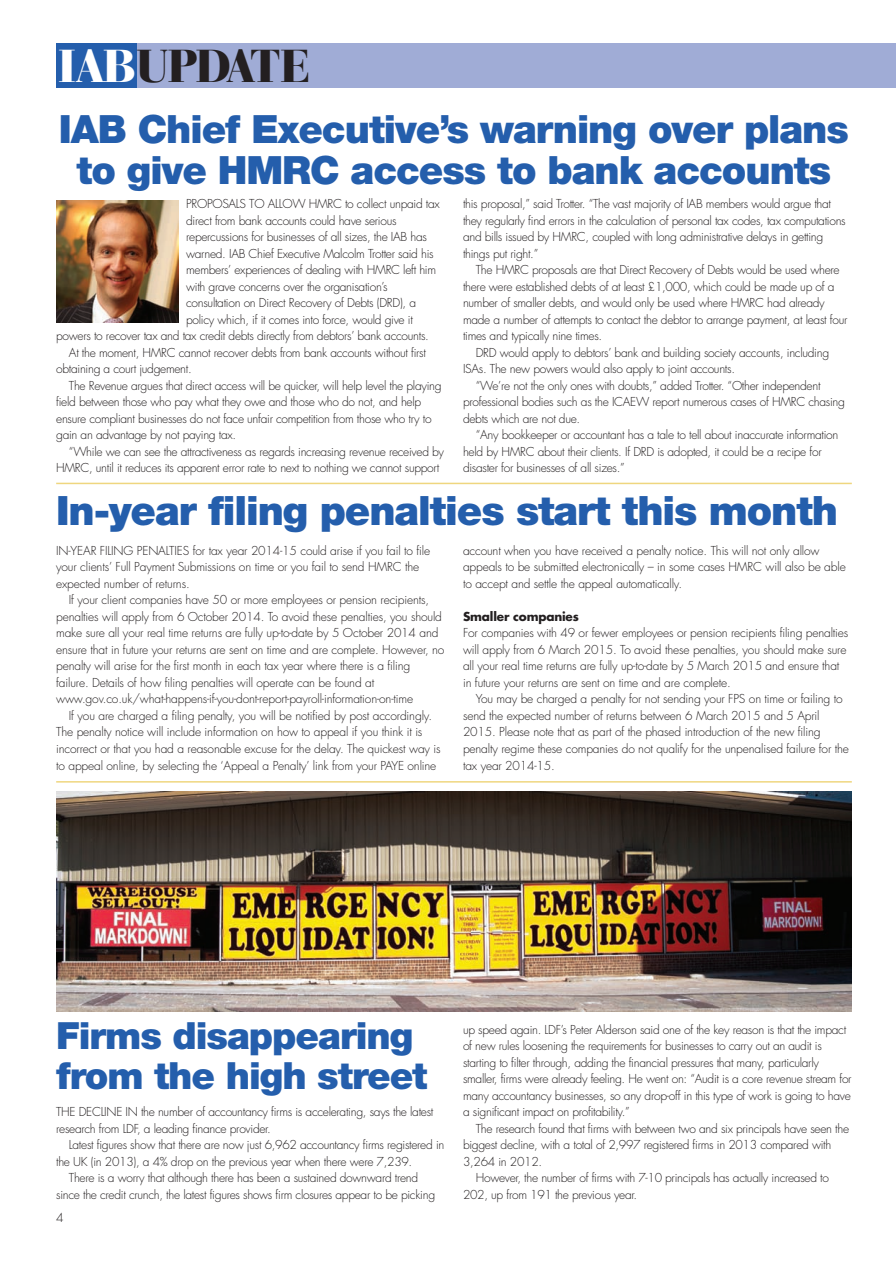
<style>
.page{position:relative;width:896px;height:1263px;background:#fff}
.page>*{position:absolute;margin:0;border:0;box-sizing:border-box;transform-origin:0 0}
.t1{font:900 48.3px "Bauer Bodoni BT";letter-spacing:-.015em;color:#231f20}
.t2{font:900 40.5px "Helvetica Neue";letter-spacing:-.025em;color:#245eac}
.t3{font:900 39px/40.5px "Helvetica Neue";letter-spacing:-.025em;color:#245eac;text-align:center}
.t4{font:900 37.5px/39.5px "Helvetica Neue";letter-spacing:-.025em;color:#245eac}
.t5{font:300 12px/16.5px "Futura";letter-spacing:-.025em;color:#231f20}
.t6{font:700 12px "Futura";letter-spacing:-.015em;color:#231f20}
.s1{color:#fff}
</style>
<div class="page">
<img style="left:56px;top:792px;width:795px;height:219px">
<div style="left:127px;top:43px;width:768px;height:45px;background:#a0acd6"></div>
<div style="left:56px;top:43px;width:80px;height:45px;background:#245eac"></div>
<img style="left:56px;top:200px;width:123px;height:123px">
<hr style="left:56px;top:483px;width:795px;height:1px;background:#efd67f">
<hr style="left:56px;top:781px;width:795px;height:1px;background:#efd67f">
<h1 class="t1" style="left:58px;top:47px;width:253px"><span class="s1">IAB</span>UPDATE</h1>
<h3 class="t3" style="left:59px;top:113px;width:791px">IAB Chief Executive’s warning over plans to give HMRC access to bank accounts</h3>
<p class="t5" style="left:186px;top:197px;width:255px">PROPOSALS TO ALLOW HMRC to collect unpaid tax</p>
<p class="t5" style="left:186px;top:213px;width:212px">direct from bank accounts could have serious</p>
<p class="t5" style="left:186px;top:230px;width:242px">repercussions for businesses of all sizes, the IAB has</p>
<p class="t5" style="left:186px;top:246px;width:249px">warned. IAB Chief Executive Malcolm Trotter said his</p>
<p class="t5" style="left:186px;top:263px;width:251px">members’ experiences of dealing with HMRC left him</p>
<p class="t5" style="left:186px;top:279px;width:203px">with grave concerns over the organisation’s</p>
<p class="t5" style="left:186px;top:296px;width:231px">consultation on Direct Recovery of Debts (DRD), a</p>
<p class="t5" style="left:186px;top:312px;width:228px">policy which, if it comes into force, would give it</p>
<p class="t5" style="left:56px;top:329px;width:374px">powers to recover tax and tax credit debts directly from debtors’ bank accounts.</p>
<p class="t5" style="left:69px;top:345px;width:358px">At the moment, HMRC cannot recover debts from bank accounts without first</p>
<p class="t5" style="left:56px;top:362px;width:137px">obtaining a court judgement.</p>
<p class="t5" style="left:69px;top:378px;width:374px">The Revenue argues that direct access will be quicker, will help level the playing</p>
<p class="t5" style="left:56px;top:395px;width:366px">field between those who pay what they owe and those who do not, and help</p>
<p class="t5" style="left:56px;top:411px;width:377px">ensure compliant businesses do not face unfair competition from those who try to</p>
<p class="t5" style="left:56px;top:428px;width:181px">gain an advantage by not paying tax.</p>
<p class="t5" style="left:69px;top:444px;width:376px">“While we can see the attractiveness as regards increasing revenue received by</p>
<p class="t5" style="left:56px;top:461px;width:384px">HMRC, until it reduces its apparent error rate to next to nothing we cannot support</p>
<p class="t5" style="left:463px;top:197px;width:384px">this proposal,” said Trotter. “The vast majority of IAB members would argue that they regularly find errors in the calculation of personal tax codes, tax computations and bills issued by HMRC, coupled with long administrative delays in getting things put right.”</p>
<p class="t5" style="left:475px;top:263px;width:365px">The HMRC proposals are that Direct Recovery of Debts would be used where</p>
<p class="t5" style="left:463px;top:279px;width:373px">there were established debts of at least £1,000, which could be made up of a</p>
<p class="t5" style="left:463px;top:296px;width:363px">number of smaller debts, and would only be used where HMRC had already</p>
<p class="t5" style="left:463px;top:312px;width:386px">made a number of attempts to contact the debtor to arrange payment, at least four</p>
<p class="t5" style="left:463px;top:329px;width:141px">times and typically nine times.</p>
<p class="t5" style="left:475px;top:345px;width:355px">DRD would apply to debtors’ bank and building society accounts, including</p>
<p class="t5" style="left:463px;top:362px;width:273px">ISAs. The new powers would also apply to joint accounts.</p>
<p class="t5" style="left:475px;top:378px;width:346px">“We’re not the only ones with doubts,” added Trotter. “Other independent</p>
<p class="t5" style="left:463px;top:395px;width:383px">professional bodies such as the ICAEW report numerous cases of HMRC chasing</p>
<p class="t5" style="left:463px;top:411px;width:119px">debts which are not due.</p>
<p class="t5" style="left:475px;top:428px;width:364px">“Any bookkeeper or accountant has a tale to tell about inaccurate information</p>
<p class="t5" style="left:463px;top:444px;width:360px">held by HMRC about their clients. If DRD is adopted, it could be a recipe for</p>
<p class="t5" style="left:463px;top:461px;width:163px">disaster for businesses of all sizes.”</p>
<h2 class="t2" style="left:56px;top:496px;width:783px">In-year filing penalties start this month</h2>
<p class="t5" style="left:56px;top:543px;width:375px">IN-YEAR FILING PENALTIES for tax year 2014-15 could arise if you fail to file your clients’ Full Payment Submissions on time or you fail to send HMRC the expected number of returns.</p>
<p class="t5" style="left:56px;top:593px;width:389px;text-indent:13px">If your client companies have 50 or more employees or pension recipients, penalties will apply from 6 October 2014. To avoid these penalties, you should make sure all your real time returns are fully up-to-date by 5 October 2014 and ensure that in future your returns are sent on time and are complete. However, no penalty will arise for the first month in each tax year where there is a filing failure. Details of how filing penalties will operate can be found at www.gov.co.uk/what-happens-if-you-dont-report-payroll-information-on-time</p>
<p class="t5" style="left:56px;top:708px;width:386px;text-indent:13px">If you are charged a filing penalty, you will be notified by post accordingly.<br>The penalty notice will include information on how to appeal if you think it is incorrect or that you had a reasonable excuse for the delay. The quickest way is to appeal online, by selecting the ‘Appeal a Penalty’ link from your PAYE online</p>
<p class="t5" style="left:463px;top:543px;width:384px">account when you have received a penalty notice. This will not only allow appeals to be submitted electronically – in some cases HMRC will also be able to accept and settle the appeal automatically.</p>
<p class="t6" style="left:463px;top:611px;width:117px">Smaller companies</p>
<p class="t5" style="left:463px;top:626px;width:387px">For companies with 49 or fewer employees or pension recipients filing penalties will apply from 6 March 2015. To avoid these penalties, you should make sure all your real time returns are fully up-to-date by 5 March 2015 and ensure that in future your returns are sent on time and are complete.</p>
<p class="t5" style="left:463px;top:692px;width:387px;text-indent:13px">You may be charged a penalty for not sending your FPS on time or failing to send the expected number of returns between 6 March 2015 and 5 April 2015. Please note that as part of the phased introduction of the new filing penalty regime these companies do not qualify for the unpenalised failure for the tax year 2014-15.</p>
<h3 class="t4" style="left:56px;top:1019px;width:373px">Firms disappearing from the high street</h3>
<p class="t5" style="left:56px;top:1104px;width:379px">THE DECLINE IN the number of accountancy firms is accelerating, says the latest research from LDF, a leading finance provider.</p>
<p class="t5" style="left:69px;top:1137px;width:377px">Latest figures show that there are now just 6,962 accountancy firms registered in</p>
<p class="t5" style="left:56px;top:1154px;width:357px">the UK (in 2013), a 4% drop on the previous year when there were 7,239.</p>
<p class="t5" style="left:69px;top:1170px;width:351px">There is a worry that although there has been a sustained downward trend</p>
<p class="t5" style="left:56px;top:1187px;width:380px">since the credit crunch, the latest figures shows firm closures appear to be picking</p>
<p class="t5" style="left:56px;top:1210px;width:9px">4</p>
<p class="t5" style="left:463px;top:1022px;width:390px">up speed again. LDF’s Peter Alderson said one of the key reason is that the impact of new rules loosening the requirements for businesses to carry out an audit is starting to filter through, adding the financial pressures that many, particularly smaller, firms were already feeling. He went on: “Audit is a core revenue stream for many accountancy businesses, so any drop-off in this type of work is going to have a significant impact on profitability.”</p>
<p class="t5" style="left:475px;top:1121px;width:375px">The research found that firms with between two and six principals have seen the</p>
<p class="t5" style="left:463px;top:1137px;width:370px">biggest decline, with a total of 2,997 registered firms in 2013 compared with</p>
<p class="t5" style="left:463px;top:1154px;width:81px">3,264 in 2012.</p>
<p class="t5" style="left:475px;top:1170px;width:355px">However, the number of firms with 7-10 principals has actually increased to</p>
<p class="t5" style="left:463px;top:1187px;width:175px">202, up from 191 the previous year.</p>
</div>
